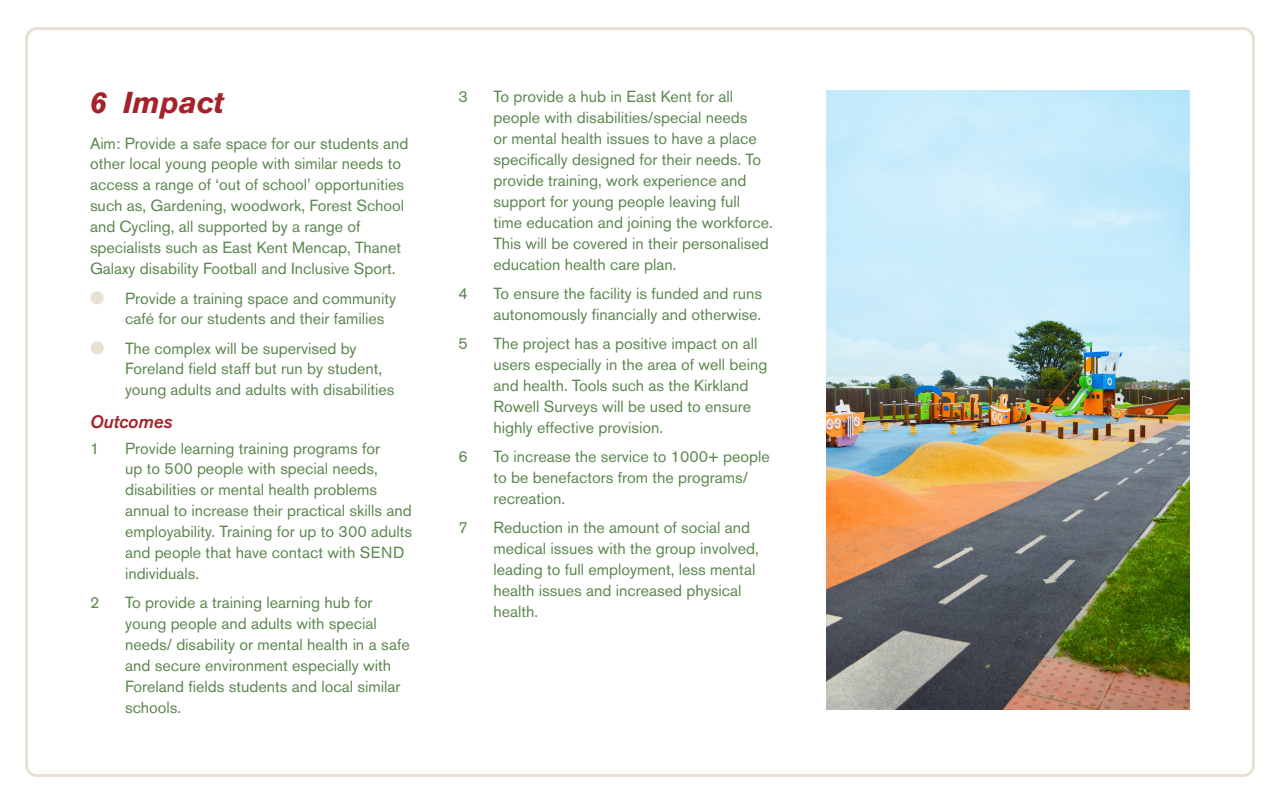
<style>
.page{position:relative;width:1280px;height:800px;background:#fff}
.page>*{position:absolute;margin:0;border:0;box-sizing:border-box;transform-origin:0 0}
.t1{font:italic 700 30px "Akzidenz Grotesk BE";color:#a6212b}
.t2{font:italic 500 18px "Akzidenz Grotesk BE";color:#a6212b}
.t3{font:16px/21px "Akzidenz Grotesk BE";color:#5c874f}
.s1{color:#e8e0d1}
</style>
<div class="page">
<img style="left:826px;top:90px;width:364px;height:620px">
<h1 class="t1" style="left:90px;top:84px;width:136px">6 Impact</h1>
<p class="t3" style="left:90px;top:132px;width:320px">Aim: Provide a safe space for our students and other local young people with similar needs to access a range of ‘out of school’ opportunities such as, Gardening, woodwork, Forest School and Cycling, all supported by a range of specialists such as East Kent Mencap, Thanet Galaxy disability Football and Inclusive Sport.</p>
<p class="t3" style="left:125px;top:287px;width:273px;text-indent:-35px"><span class="s1">●</span> Provide a training space and community café for our students and their families</p>
<p class="t3" style="left:125px;top:337px;width:271px;text-indent:-35px"><span class="s1">●</span> The complex will be supervised by<br>Foreland field staff but run by student, young adults and adults with disabilities</p>
<p class="t2" style="left:90px;top:411px;width:84px">Outcomes</p>
<p class="t3" style="left:90px;top:437px;width:11px">1</p>
<p class="t3" style="left:125px;top:437px;width:289px">Provide learning training programs for<br>up to 500 people with special needs, disabilities or mental health problems annual to increase their practical skills and employability. Training for up to 300 adults and people that have contact with SEND individuals.</p>
<p class="t3" style="left:90px;top:592px;width:11px">2</p>
<p class="t3" style="left:125px;top:592px;width:286px">To provide a training learning hub for young people and adults with special needs/ disability or mental health in a safe and secure environment especially with Foreland fields students and local similar schools.</p>
<p class="t3" style="left:459px;top:86px;width:11px">3</p>
<p class="t3" style="left:494px;top:86px;width:281px">To provide a hub in East Kent for all people with disabilities/special needs<br>or mental health issues to have a place specifically designed for their needs. To provide training, work experience and support for young people leaving full<br>time education and joining the workforce.<br>This will be covered in their personalised education health care plan.</p>
<p class="t3" style="left:459px;top:283px;width:11px">4</p>
<p class="t3" style="left:494px;top:283px;width:270px">To ensure the facility is funded and runs autonomously financially and otherwise.</p>
<p class="t3" style="left:459px;top:333px;width:11px">5</p>
<p class="t3" style="left:494px;top:333px;width:275px">The project has a positive impact on all users especially in the area of well being and health. Tools such as the Kirkland Rowell Surveys will be used to ensure highly effective provision.</p>
<p class="t3" style="left:459px;top:446px;width:11px">6</p>
<p class="t3" style="left:494px;top:446px;width:278px">To increase the service to 1000+ people to be benefactors from the programs/ recreation.</p>
<p class="t3" style="left:459px;top:517px;width:11px">7</p>
<p class="t3" style="left:494px;top:517px;width:267px">Reduction in the amount of social and medical issues with the group involved, leading to full employment, less mental health issues and increased physical health.</p>
</div>
